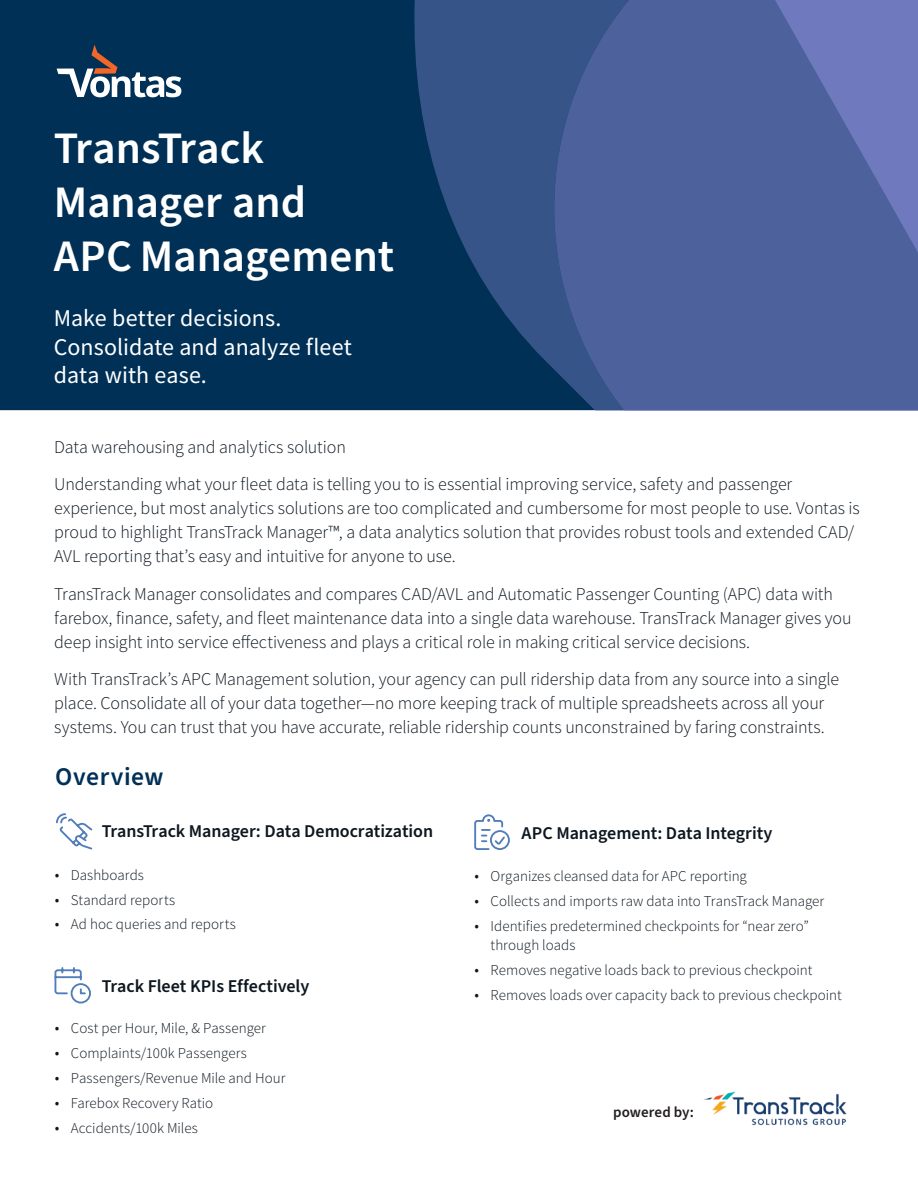
<style>
.page{position:relative;width:918px;height:1188px;background:#fff}
.page>*{position:absolute;margin:0;border:0;box-sizing:border-box;transform-origin:0 0}
.Page_Title{font:600 45px/54px "Source Sans Pro";color:#fff}
.Body_Header_-_Overvi{font:600 25.5px "Source Sans Pro";letter-spacing:.02em;color:#003057}
.Page_Title_Subhead{font:24px/28.5px "Source Sans Pro";color:#fff}
.Main_Body_Copy{font:300 18px/24px "Source Sans Pro";letter-spacing:-.01em;color:#0d1720}
.Feature_Titles{font:600 18px "Source Sans Pro";letter-spacing:-.005em;color:#0d1720}
.t1{font:300 15px/19.5px "Source Sans Pro";color:#0d1720}
.Technical_Specs_Titl{font:600 15px "Source Sans Pro";color:#231f20}
.s1{font-size:16.5px}
</style>
<div class="page">
<div style="left:0;top:0;width:413px;height:410px;background:#003056"></div>
<svg style="left:413px;top:0;width:141px;height:410px;background:#234776"></svg>
<svg style="left:554px;top:0;width:364px;height:410px;background:#4a609a"></svg>
<svg style="left:775px;top:0;width:143px;height:253px;background:#5d6dac"></svg>
<svg style="left:474px;top:814px;width:36px;height:36px"></svg>
<svg style="left:56px;top:813px;width:37px;height:37px"></svg>
<svg style="left:54px;top:967px;width:37px;height:37px"></svg>
<svg style="left:57px;top:45px;width:124px;height:52px"></svg>
<img style="left:704px;top:1091px;width:143px;height:35px">
<p class="Page_Title" style="left:54px;top:122px;width:342px">TransTrack<br>Manager and<br>APC Management</p>
<p class="Page_Title_Subhead" style="left:54px;top:304px;width:300px">Make better decisions.<br>Consolidate and analyze fleet data with ease.</p>
<p class="Main_Body_Copy" style="left:54px;top:435px;width:293px">Data warehousing and analytics solution</p>
<p class="Main_Body_Copy" style="left:54px;top:472px;width:807px">Understanding what your fleet data is telling you to is essential improving service, safety and passenger experience, but most analytics solutions are too complicated and cumbersome for most people to use. Vontas is proud to highlight TransTrack Manager™, a data analytics solution that provides robust tools and extended CAD/ AVL reporting that’s easy and intuitive for anyone to use.</p>
<p class="Main_Body_Copy" style="left:54px;top:582px;width:799px">TransTrack Manager consolidates and compares CAD/AVL and Automatic Passenger Counting (APC) data with farebox, finance, safety, and fleet maintenance data into a single data warehouse. TransTrack Manager gives you deep insight into service effectiveness and plays a critical role in making critical service decisions.</p>
<p class="Main_Body_Copy" style="left:54px;top:667px;width:786px">With TransTrack’s APC Management solution, your agency can pull ridership data from any source into a single place. Consolidate all of your data together—no more keeping track of multiple spreadsheets across all your systems. You can trust that you have accurate, reliable ridership counts unconstrained by faring constraints.</p>
<p class="Body_Header_-_Overvi" style="left:55px;top:759px;width:110px">Overview</p>
<p class="Feature_Titles" style="left:102px;top:819px;width:333px">TransTrack Manager: Data Democratization</p>
<p class="t1" style="left:55px;top:865px;width:91px"><span class="s1">•</span> Dashboards</p>
<p class="t1" style="left:55px;top:890px;width:122px"><span class="s1">•</span> Standard reports</p>
<p class="t1" style="left:55px;top:915px;width:183px"><span class="s1">•</span> Ad hoc queries and reports</p>
<p class="Feature_Titles" style="left:102px;top:974px;width:209px">Track Fleet KPIs Effectively</p>
<p class="t1" style="left:55px;top:1018px;width:213px"><span class="s1">•</span> Cost per Hour, Mile, &amp; Passenger</p>
<p class="t1" style="left:55px;top:1043px;width:194px"><span class="s1">•</span> Complaints/100k Passengers</p>
<p class="t1" style="left:55px;top:1068px;width:232px"><span class="s1">•</span> Passengers/Revenue Mile and Hour</p>
<p class="t1" style="left:55px;top:1093px;width:160px"><span class="s1">•</span> Farebox Recovery Ratio</p>
<p class="t1" style="left:55px;top:1118px;width:145px"><span class="s1">•</span> Accidents/100k Miles</p>
<p class="Feature_Titles" style="left:522px;top:821px;width:252px">APC Management: Data Integrity</p>
<p class="t1" style="left:474px;top:866px;width:274px"><span class="s1">•</span> Organizes cleansed data for APC reporting</p>
<p class="t1" style="left:474px;top:891px;width:351px"><span class="s1">•</span> Collects and imports raw data into TransTrack Manager</p>
<p class="t1" style="left:491px;top:916px;width:320px;text-indent:-16px"><span class="s1">•</span> Identifies predetermined checkpoints for “near zero” through loads</p>
<p class="t1" style="left:474px;top:961px;width:340px"><span class="s1">•</span> Removes negative loads back to previous checkpoint</p>
<p class="t1" style="left:474px;top:986px;width:369px"><span class="s1">•</span> Removes loads over capacity back to previous checkpoint</p>
<p class="Technical_Specs_Titl" style="left:613px;top:1102px;width:82px">powered by:</p>
</div>
